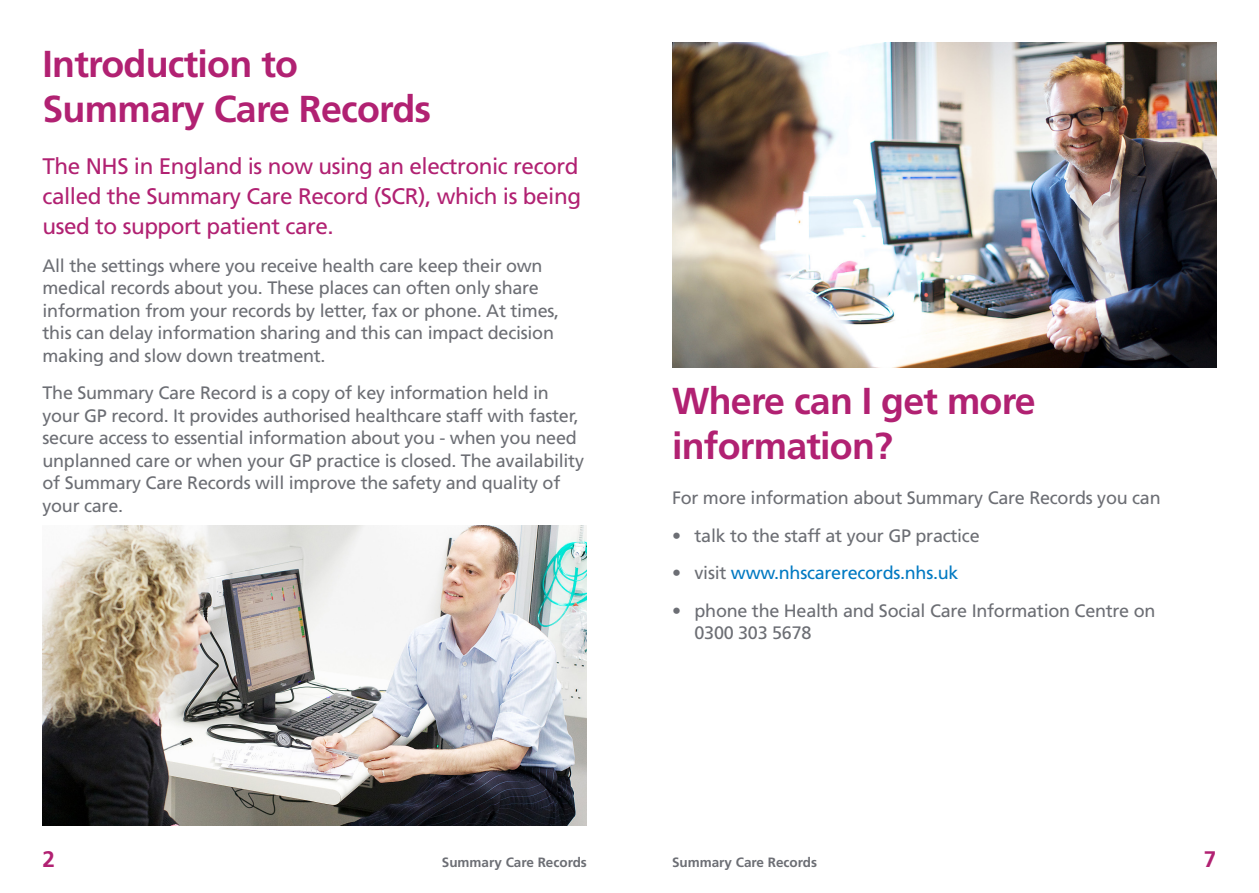
<style>
.page{position:relative;width:1259px;height:893px;background:#fff}
.page>*{position:absolute;margin:0;border:0;box-sizing:border-box;transform-origin:0 0}
.Main_heading{font:700 37.5px/45px "Frutiger LT Std";letter-spacing:-.02em;color:#b12172}
.Standfirst{font:22.5px/30px "Frutiger LT Std";letter-spacing:-.02em;color:#b12172;text-align:justify}
.t1{font:700 22.5px "Frutiger LT Std";color:#b12172}
.Body_copy{font:18px/22.5px "Frutiger LT Std";letter-spacing:-.015em;color:#6c6e74}
.t2{font:18px "Frutiger LT Std";letter-spacing:-.015em;color:#0079c2}
.t3{font:700 13.5px "Frutiger LT Std";color:#6c6e74}
.s1{color:#6c6e74}
</style>
<div class="page">
<img style="left:43px;top:525px;width:544px;height:300px">
<img style="left:672px;top:43px;width:544px;height:325px">
<p class="Main_heading" style="left:43px;top:41px;width:390px">Introduction to<br>Summary Care Records</p>
<p class="Standfirst" style="left:43px;top:151px;width:540px">The NHS in England is now using an electronic record called the Summary Care Record (SCR), which is being used to support patient care.</p>
<p class="Body_copy" style="left:43px;top:254px;width:518px">All the settings where you receive health care keep their own medical records about you. These places can often only share information from your records by letter, fax or phone. At times, this can delay information sharing and this can impact decision making and slow down treatment.</p>
<p class="Body_copy" style="left:43px;top:382px;width:543px">The Summary Care Record is a copy of key information held in your GP record. It provides authorised healthcare staff with faster, secure access to essential information about you - when you need unplanned care or when your GP practice is closed. The availability of Summary Care Records will improve the safety and quality of your care.</p>
<p class="t1" style="left:43px;top:846px;width:14px">2</p>
<p class="t3" style="left:442px;top:855px;width:147px">Summary Care Records</p>
<p class="Main_heading" style="left:672px;top:379px;width:365px">Where can I get more information?</p>
<p class="Body_copy" style="left:672px;top:487px;width:490px">For more information about Summary Care Records you can</p>
<p class="Body_copy" style="left:672px;top:524px;width:309px">• talk to the staff at your GP practice</p>
<p class="t2" style="left:672px;top:562px;width:288px"><span class="s1">• visit</span> www.nhscarerecords.nhs.uk</p>
<p class="Body_copy" style="left:694px;top:599px;width:462px;text-indent:-22px">• phone the Health and Social Care Information Centre on<br>0300 303 5678</p>
<p class="t3" style="left:672px;top:855px;width:147px">Summary Care Records</p>
<p class="t1" style="left:1204px;top:846px;width:14px">7</p>
</div>
